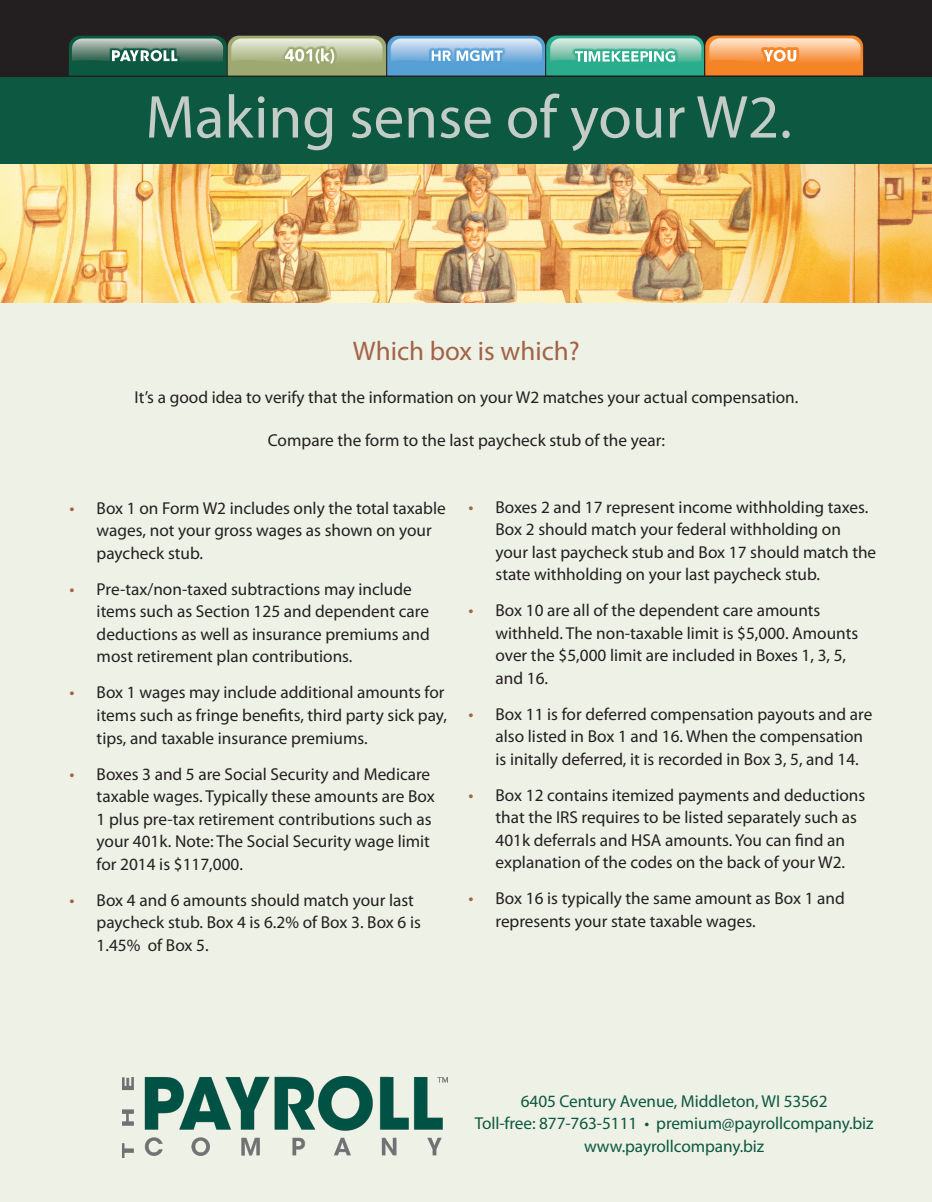
<style>
.page{position:relative;width:932px;height:1202px;background:#eef1e6}
.page>*{position:absolute;margin:0;border:0;box-sizing:border-box;transform-origin:0 0}
.t1{font:61.05px "Myriad Pro";color:#c3ccc6}
.text_before_bullets{font:27px "Myriad Pro";color:#a36346}
.text_before_bullets-2{font:17.25px/22.5px "Myriad Pro";color:#231f20}
.bullets{font:17.25px/22.5px "Myriad Pro";letter-spacing:-.005em;color:#0d5841;text-align:center}
.s1{font-size:18px;color:#a36346}
</style>
<div class="page">
<div style="left:0;top:7px;width:932px;height:180px;background:#0d5841"></div>
<div style="left:0;top:0;width:932px;height:77px;background:#231f20"></div>
<svg style="left:69px;top:36px;width:794px;height:40px;background:#92a892"></svg>
<img style="left:123px;top:1076px;width:324px;height:81px">
<img style="left:0;top:164px;width:932px;height:139px">
<p class="t1" style="left:145px;top:79px;width:648px">Making sense of your W2.</p>
<p class="text_before_bullets" style="left:353px;top:334px;width:228px">Which box is which?</p>
<p class="text_before_bullets-2" style="left:134px;top:386px;width:665px">It’s a good idea to verify that the information on your W2 matches your actual compensation.</p>
<p class="text_before_bullets-2" style="left:268px;top:428px;width:398px">Compare the form to the last paycheck stub of the year:</p>
<p class="text_before_bullets-2" style="left:97px;top:496px;width:351px;text-indent:-27px"><span class="s1">•</span> Box 1 on Form W2 includes only the total taxable wages, not your gross wages as shown on your paycheck stub.</p>
<p class="text_before_bullets-2" style="left:97px;top:577px;width:335px;text-indent:-27px"><span class="s1">•</span> Pre-tax/non-taxed subtractions may include items such as Section 125 and dependent care deductions as well as insurance premiums and most retirement plan contributions.</p>
<p class="text_before_bullets-2" style="left:97px;top:681px;width:352px;text-indent:-27px"><span class="s1">•</span> Box 1 wages may include additional amounts for items such as fringe benefits, third party sick pay, tips, and taxable insurance premiums.</p>
<p class="text_before_bullets-2" style="left:97px;top:762px;width:339px;text-indent:-27px"><span class="s1">•</span> Boxes 3 and 5 are Social Security and Medicare taxable wages. Typically these amounts are Box 1 plus pre-tax retirement contributions such as your 401k. Note: The Social Security wage limit for 2014 is $117,000.</p>
<p class="text_before_bullets-2" style="left:97px;top:888px;width:326px;text-indent:-27px"><span class="s1">•</span> Box 4 and 6 amounts should match your last paycheck stub. Box 4 is 6.2% of Box 3. Box 6 is<br>1.45% of Box 5.</p>
<p class="text_before_bullets-2" style="left:495px;top:495px;width:382px;text-indent:-27px"><span class="s1">•</span> Boxes 2 and 17 represent income withholding taxes.<br>Box 2 should match your federal withholding on your last paycheck stub and Box 17 should match the state withholding on your last paycheck stub.</p>
<p class="text_before_bullets-2" style="left:495px;top:598px;width:364px;text-indent:-27px"><span class="s1">•</span> Box 10 are all of the dependent care amounts withheld. The non-taxable limit is $5,000. Amounts over the $5,000 limit are included in Boxes 1, 3, 5, and 16.</p>
<p class="text_before_bullets-2" style="left:495px;top:702px;width:378px;text-indent:-27px"><span class="s1">•</span> Box 11 is for deferred compensation payouts and are also listed in Box 1 and 16. When the compensation is initally deferred, it is recorded in Box 3, 5, and 14.</p>
<p class="text_before_bullets-2" style="left:495px;top:783px;width:371px;text-indent:-27px"><span class="s1">•</span> Box 12 contains itemized payments and deductions that the IRS requires to be listed separately such as 401k deferrals and HSA amounts. You can find an explanation of the codes on the back of your W2.</p>
<p class="text_before_bullets-2" style="left:495px;top:886px;width:351px;text-indent:-27px"><span class="s1">•</span> Box 16 is typically the same amount as Box 1 and represents your state taxable wages.</p>
<p class="bullets" style="left:475px;top:1089px;width:400px">6405 Century Avenue, Middleton, WI 53562<br>Toll-free: 877-763-5111 • premium@payrollcompany.biz</p>
<p class="bullets" style="left:584px;top:1134px;width:182px">www.payrollcompany.biz</p>
</div>
